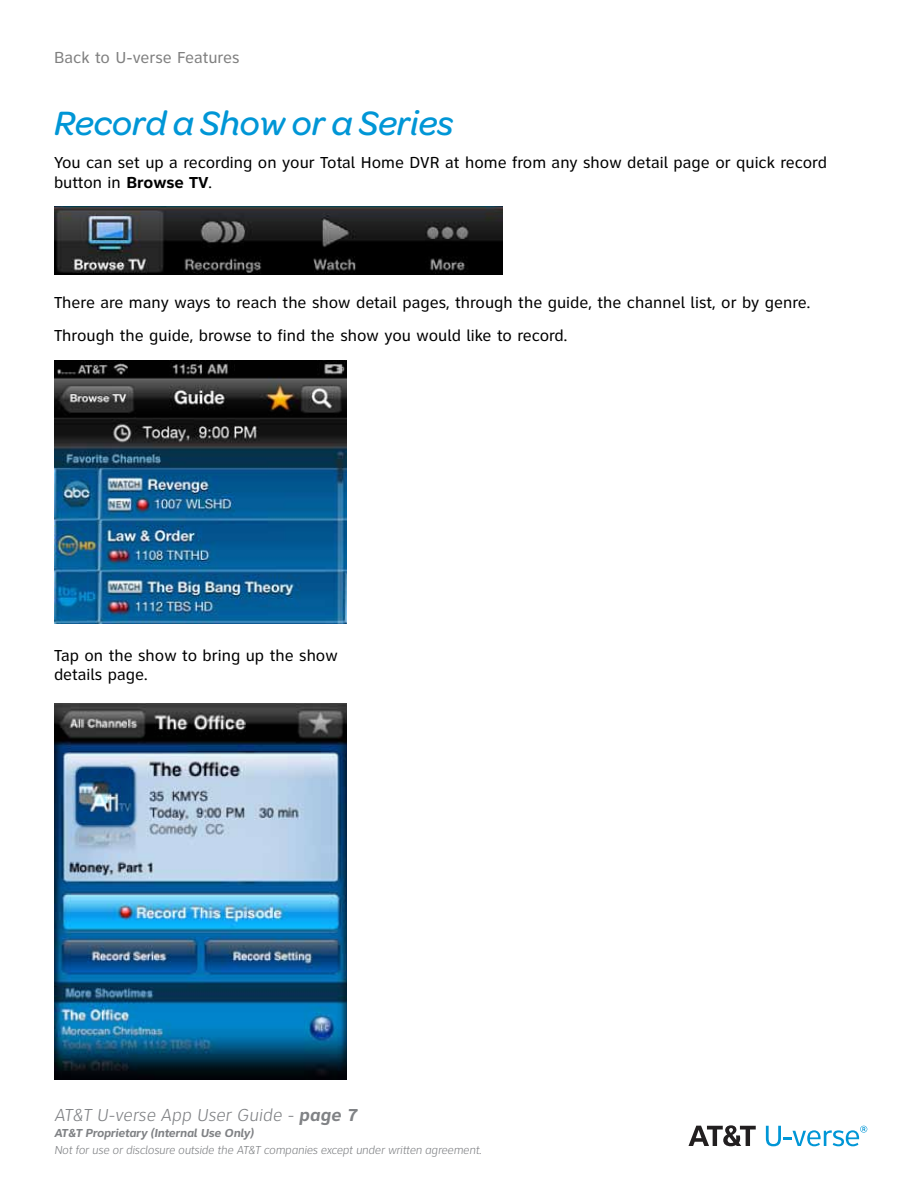
<style>
.page{position:relative;width:918px;height:1188px;background:#fff}
.page>*{position:absolute;margin:0;border:0;box-sizing:border-box;transform-origin:0 0}
.t1{font:italic 500 36px "Omnes";color:#0096d6}
.t2{font:italic 300 18px "Clearview ATT";color:#808285}
.t3{font:16.5px/19.8px "Clearview ATT";color:#000}
.t4{font:16.5px "Clearview ATT";color:#808080}
.t5{font:italic 300 12px "Clearview ATT";letter-spacing:-.02em;color:#808285}
.t6{font:italic 700 12px "Clearview ATT";letter-spacing:-.02em;color:#808285}
.s1{font-weight:700}
</style>
<div class="page">
<svg style="left:689px;top:1125px;width:67px;height:21px"></svg>
<svg style="left:766px;top:1126px;width:101px;height:20px"></svg>
<img style="left:54px;top:361px;width:293px;height:263px">
<img style="left:54px;top:704px;width:293px;height:376px">
<img style="left:54px;top:206px;width:448px;height:69px">
<p class="t4" style="left:54px;top:48px;width:187px">Back to U-verse Features</p>
<h1 class="t1" style="left:54px;top:103px;width:401px">Record a Show or a Series</h1>
<p class="t3" style="left:54px;top:153px;width:775px">You can set up a recording on your Total Home DVR at home from any show detail page or quick record button in <span class="s1">Browse TV</span>.</p>
<p class="t3" style="left:54px;top:286px;width:758px;line-height:33.3px">There are many ways to reach the show detail pages, through the guide, the channel list, or by genre.<br>Through the guide, browse to find the show you would like to record.</p>
<p class="t3" style="left:54px;top:645px;width:285px">Tap on the show to bring up the show details page.</p>
<p class="t2" style="left:54px;top:1105px;width:305px">AT&amp;T U-verse App User Guide - <span class="s1">page 7</span></p>
<p class="t6" style="left:54px;top:1126px;width:201px">AT&amp;T Proprietary (Internal Use Only)</p>
<p class="t5" style="left:54px;top:1143px;width:429px">Not for use or disclosure outside the AT&amp;T companies except under written agreement.</p>
</div>
